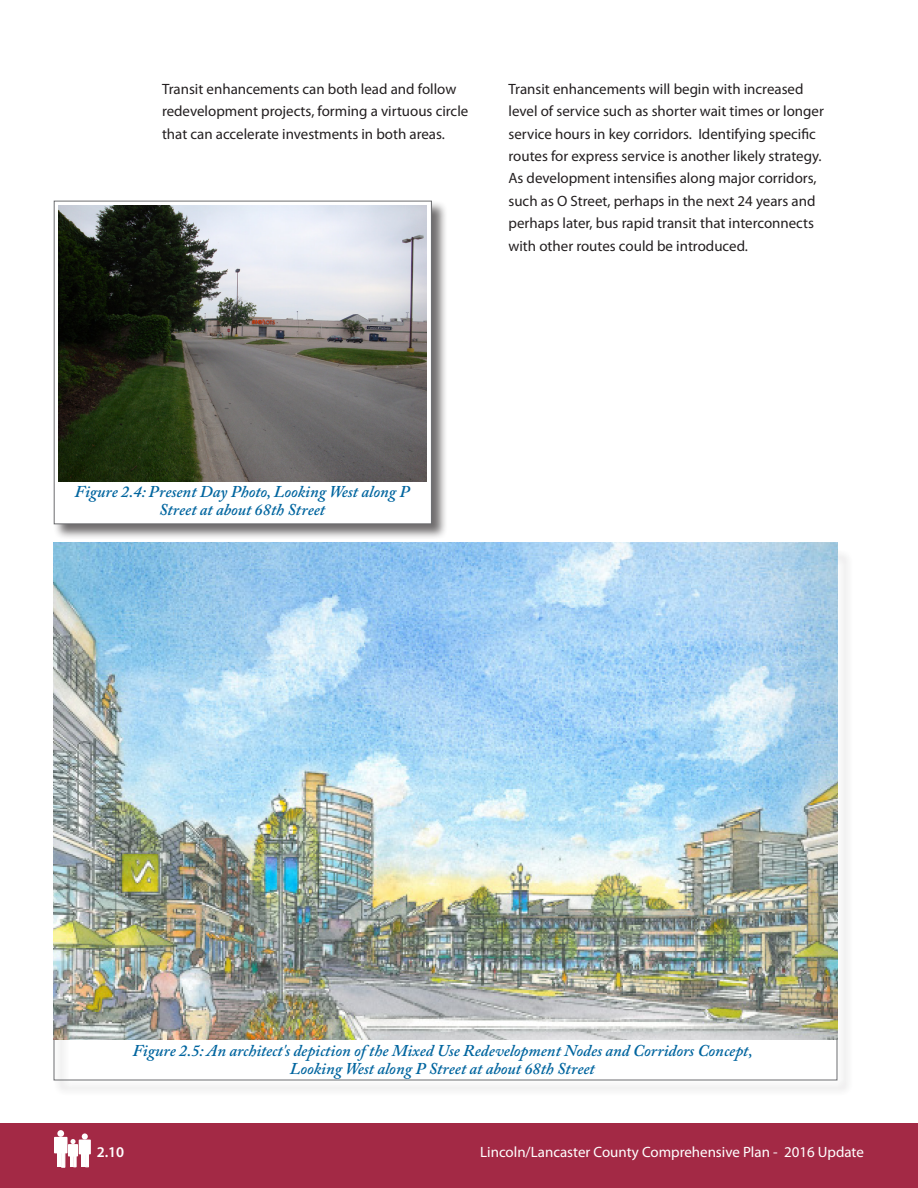
<style>
.page{position:relative;width:918px;height:1188px;background:#fff}
.page>*{position:absolute;margin:0;border:0;box-sizing:border-box;transform-origin:0 0}
.Caption_Title{font:italic 600 16.5px/18px "Adobe Caslon Pro";color:#00659f;text-align:center}
.t1{font:15px/22.4px "Myriad Pro";color:#231f20}
.t2{font:15px "Myriad Pro";color:#fff}
.t3{font:600 15px "Myriad Pro";color:#fff}
</style>
<div class="page">
<div style="left:0;top:1123px;width:918px;height:65px;background:#a32945"></div>
<div style="left:57px;top:1130px;width:7px;height:7px;background:#fff;border-radius:50%"></div>
<hr style="left:57px;top:1152px;width:3px;height:15px;background:#fff">
<div style="left:54px;top:1137px;width:13px;height:16px;background:#fff"></div>
<hr style="left:62px;top:1152px;width:3px;height:15px;background:#fff">
<div style="left:82px;top:1133px;width:6px;height:7px;background:#fff;border-radius:50%"></div>
<div style="left:79px;top:1140px;width:12px;height:14px;background:#fff;border:1px solid #fff"></div>
<svg style="left:70px;top:1139px;width:6px;height:5px"></svg>
<div style="left:68px;top:1144px;width:10px;height:12px;background:#fff;border:1px solid #fff"></div>
<svg style="left:70px;top:1154px;width:19px;height:13px"></svg>
<div style="left:53px;top:200px;width:394px;height:340px;background:#231f20;opacity:.65"></div>
<div style="left:54px;top:201px;width:378px;height:323px;background:#fff;border:1px solid #6c6d70"></div>
<div style="left:53px;top:549px;width:800px;height:547px;background:#231f20;opacity:.65"></div>
<img style="left:58px;top:205px;width:369px;height:277px">
<img style="left:54px;top:542px;width:783px;height:498px">
<p class="t1" style="left:162px;top:77px;width:308px">Transit enhancements can both lead and follow redevelopment projects, forming a virtuous circle that can accelerate investments in both areas.</p>
<p class="t1" style="left:508px;top:77px;width:317px">Transit enhancements will begin with increased level of service such as shorter wait times or longer service hours in key corridors. Identifying specific routes for express service is another likely strategy.<br>As development intensifies along major corridors, such as O Street, perhaps in the next 24 years and perhaps later, bus rapid transit that interconnects with other routes could be introduced.</p>
<p class="Caption_Title" style="left:75px;top:482px;width:336px">Figure 2.4: Present Day Photo, Looking West along P<br>Street at about 68th Street</p>
<p class="Caption_Title" style="left:133px;top:1041px;width:622px">Figure 2.5: An architect's depiction of the Mixed Use Redevelopment Nodes and Corridors Concept,</p>
<p class="Caption_Title" style="left:290px;top:1059px;width:306px">Looking West along P Street at about 68th Street</p>
<p class="t3" style="left:97px;top:1143px;width:29px">2.10</p>
<p class="t2" style="left:480px;top:1143px;width:385px">Lincoln/Lancaster County Comprehensive Plan - 2016 Update</p>
</div>
